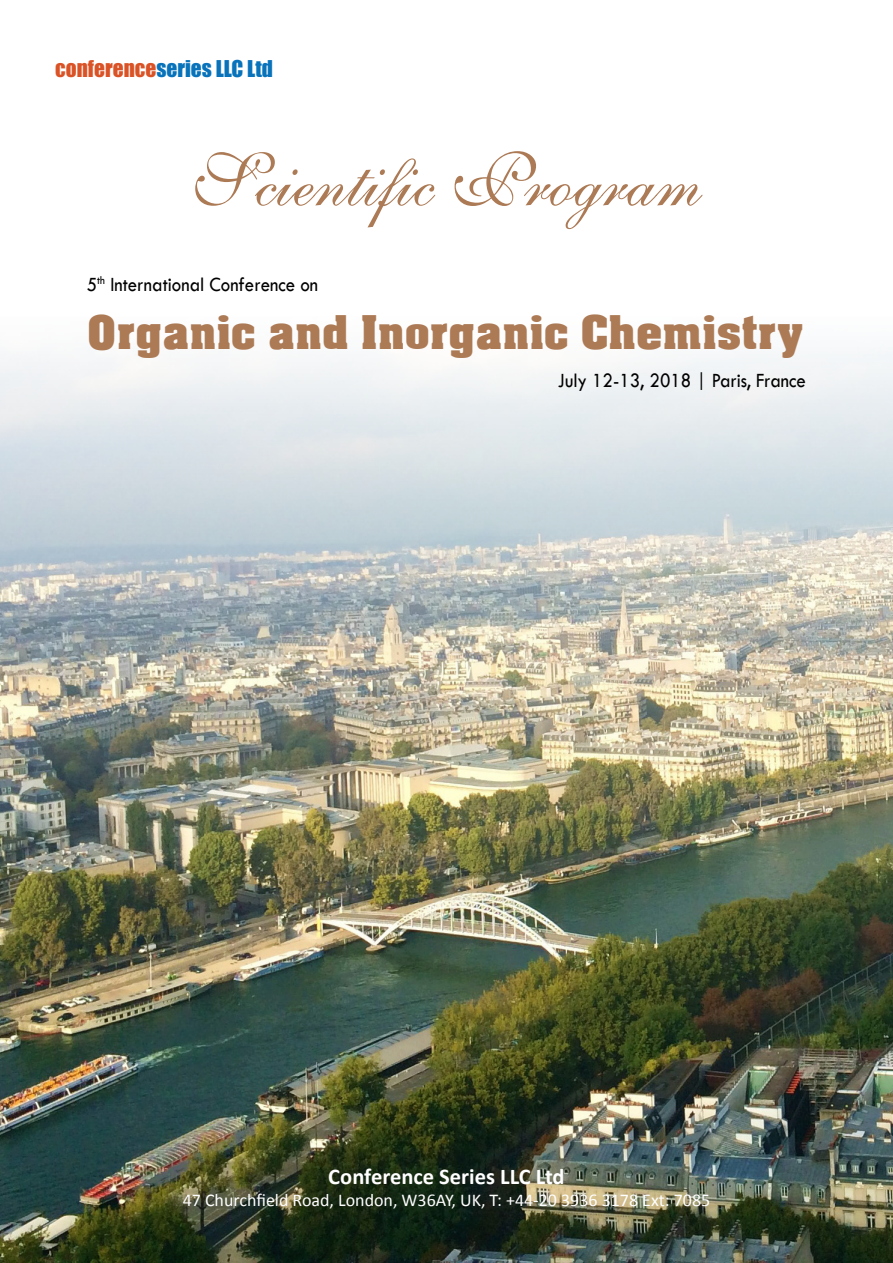
<style>
.page{position:relative;width:893px;height:1263px;background:#fff}
.page>*{position:absolute;margin:0;border:0;box-sizing:border-box;transform-origin:0 0}
.t1{font:75px "English 111 Presto BT";color:#ac7a55}
.t2{font:44.25px "Acme Font";color:#ac7a55}
.t3{font:700 22.5px "Calibri";color:#fff}
.t4{font:21.45px "Impact";color:#0872ba}
.t5{font:21px "Tw Cen";color:#000;scale:.9 1}
.t6{font:18px "Calibri";color:#fff}
.s1{color:#da5326}
</style>
<div class="page">
<img style="left:0;top:351px;width:893px;height:912px">
<p class="t4" style="left:55px;top:52px;width:219px"><span class="s1">conference</span>series LLC Ltd</p>
<p class="t1" style="left:191px;top:134px;width:512px">Scientific Program</p>
<p class="t5" style="left:87px;top:272px;width:258px">5<sup>th</sup> International Conference on</p>
<p class="t2" style="left:88px;top:304px;width:717px">Organic and Inorganic Chemistry</p>
<p class="t5" style="left:558px;top:368px;width:277px">July 12-13, 2018 | Paris, France</p>
<p class="t3" style="left:328px;top:1162px;width:238px">Conference Series LLC Ltd</p>
<p class="t6" style="left:183px;top:1188px;width:529px">47 Churchfield Road, London, W36AY, UK, T: +44-20 3936 3178 Ext: 7085</p>
</div>
